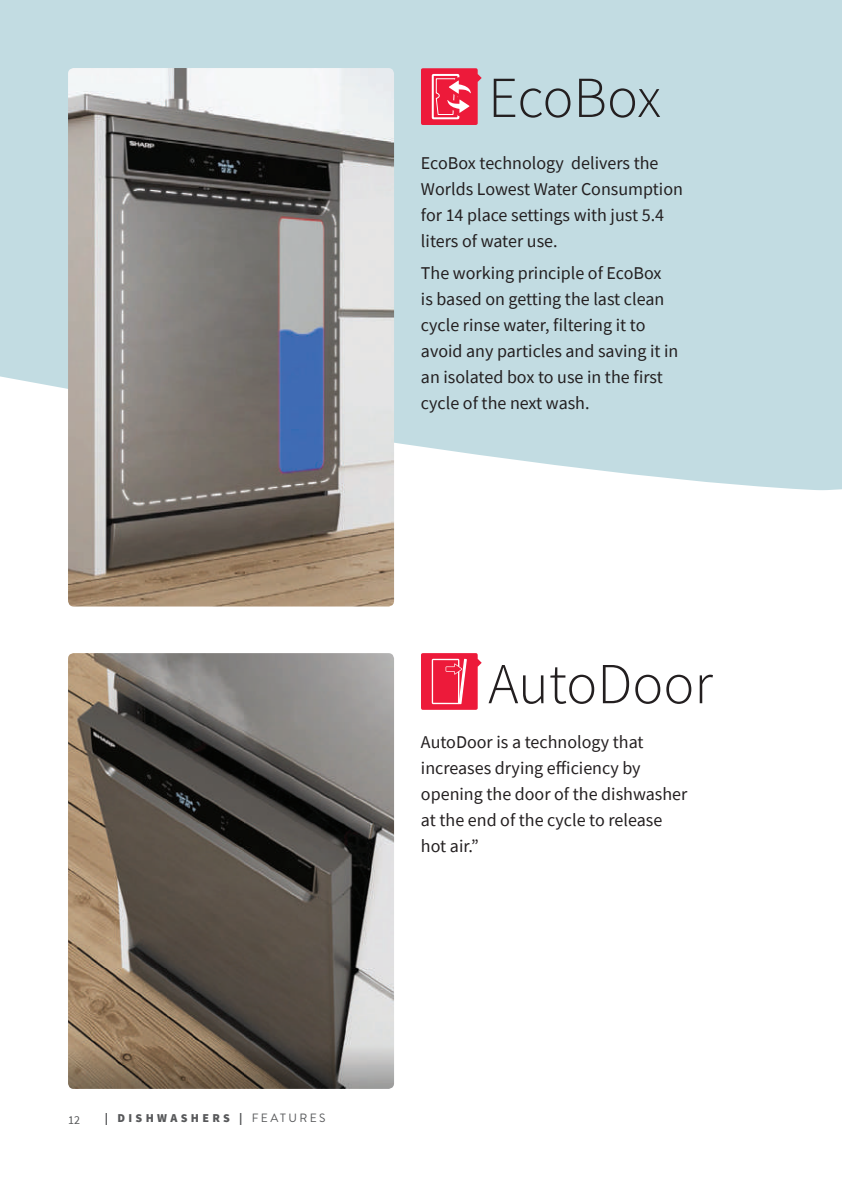
<style>
.page{position:relative;width:842px;height:1191px;background:#fff}
.page>*{position:absolute;margin:0;border:0;box-sizing:border-box;transform-origin:0 0}
.t1{font:300 58px "Source Sans Pro";color:#231f20}
.t2{font:18px/26px "Source Sans Pro";color:#231f20}
.t3{font:900 12px "Source Sans Pro";letter-spacing:.28em;color:#57585a}
.t4{font:12px "Source Sans Pro";color:#57585a}
.s1{font-family:"Brandon Grotesque";font-weight:400}
</style>
<div class="page">
<div style="left:0;top:0;width:842px;height:507px;background:#c2dce2"></div>
<svg style="left:0;top:376px;width:842px;height:458px"></svg>
<img style="left:68px;top:653px;width:326px;height:436px">
<img style="left:68px;top:68px;width:326px;height:538px">
<div style="left:421px;top:68px;width:57px;height:57px;background:#ed1a3a;border-radius:2px"></div>
<div style="left:432px;top:74px;width:27px;height:45px;border:2px solid #fff"></div>
<svg style="left:435px;top:74px;width:47px;height:45px"></svg>
<div style="left:421px;top:653px;width:57px;height:57px;background:#ed1a3a;border-radius:2px"></div>
<svg style="left:477px;top:659px;width:5px;height:8px"></svg>
<svg style="left:432px;top:659px;width:35px;height:45px"></svg>
<h1 class="t1" style="left:488px;top:62px;width:174px">EcoBox</h1>
<p class="t2" style="left:421px;top:150px;width:263px">EcoBox technology delivers the<br>Worlds Lowest Water Consumption for 14 place settings with just 5.4 liters of water use.</p>
<p class="t2" style="left:421px;top:260px;width:259px">The working principle of EcoBox<br>is based on getting the last clean cycle rinse water, fi ltering it to avoid any particles and saving it in an isolated box to use in the fi rst cycle of the next wash.</p>
<h1 class="t1" style="left:488px;top:648px;width:226px">AutoDoor</h1>
<p class="t2" style="left:421px;top:729px;width:268px">AutoDoor is a technology that increases drying efficiency by opening the door of the dishwasher at the end of the cycle to release hot air.”</p>
<p class="t4" style="left:68px;top:1112px;width:13px">12</p>
<p class="t3" style="left:105px;top:1109px;width:222px">| DISHWASHERS | <span class="s1">FEATURES</span></p>
</div>
